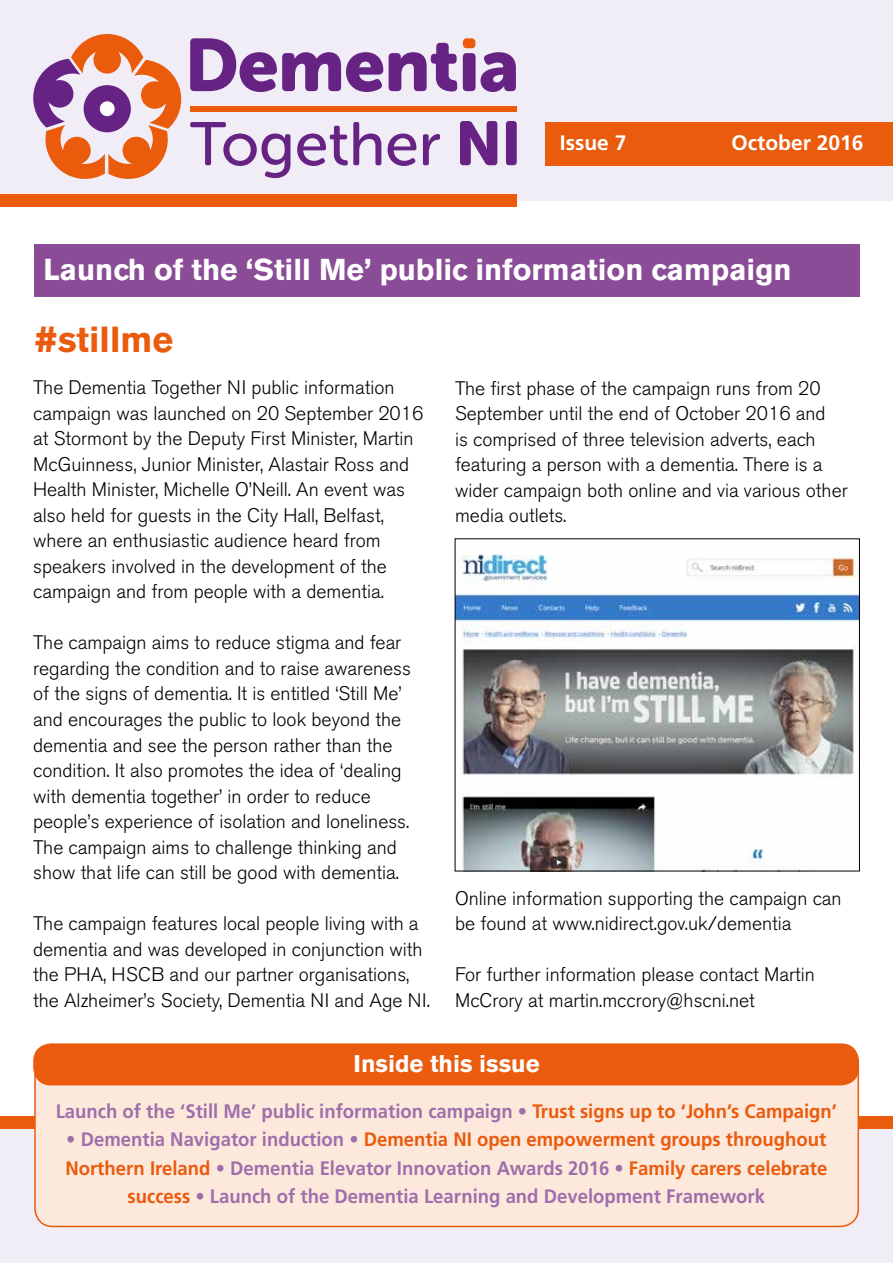
<style>
.page{position:relative;width:893px;height:1263px;background:#fff}
.page>*{position:absolute;margin:0;border:0;box-sizing:border-box;transform-origin:0 0}
.t1{font:700 36px "Akzidenz Grotesk BE";color:#ea5b0d}
.t2{font:700 30px "Akzidenz Grotesk BE";color:#fff}
.t3{font:700 24px "Akzidenz Grotesk BE";color:#fff}
.t4{font:700 21px "Frutiger";color:#fff}
.t5{font:300 19.5px/25.5px "Akzidenz Grotesk BE";color:#000}
.t6{font:700 19.5px/28.5px "Frutiger";color:#9f6fac;text-align:center;scale:.95 1}
.s1{color:#ea5b0d}
</style>
<div class="page">
<div style="left:0;top:0;width:893px;height:200px;background:#f1edf7"></div>
<div style="left:0;top:1121px;width:893px;height:142px;background:#f1edf7"></div>
<div style="left:0;top:1116px;width:893px;height:12px;background:#ea5b0d"></div>
<svg style="left:33px;top:34px;width:149px;height:145px"></svg>
<svg style="left:190px;top:38px;width:193px;height:54px"></svg>
<svg style="left:389px;top:43px;width:68px;height:48px"></svg>
<div style="left:463px;top:38px;width:12px;height:10px;background:#ea5b0b;border-radius:4px"></div>
<div style="left:463px;top:53px;width:13px;height:38px;background:#662383;border-radius:4px"></div>
<svg style="left:480px;top:52px;width:36px;height:40px"></svg>
<div style="left:190px;top:106px;width:327px;height:5px;background:#ea5b0b"></div>
<svg style="left:190px;top:122px;width:100px;height:56px"></svg>
<svg style="left:297px;top:122px;width:84px;height:44px"></svg>
<svg style="left:388px;top:134px;width:28px;height:32px"></svg>
<svg style="left:423px;top:134px;width:17px;height:31px"></svg>
<svg style="left:460px;top:121px;width:37px;height:44px"></svg>
<div style="left:506px;top:121px;width:11px;height:44px;background:#662383;border-radius:3px"></div>
<div style="left:84px;top:85px;width:47px;height:47px;background:#662383;border-radius:50%"></div>
<div style="left:100px;top:101px;width:15px;height:15px;background:#fff;border-radius:50%"></div>
<div style="left:546px;top:122px;width:347px;height:43px;background:#ea5b0d"></div>
<div style="left:0;top:194px;width:517px;height:12px;background:#ea5b0d"></div>
<div style="left:35px;top:1049px;width:823px;height:177px;background:#fde9db;border-radius:18px"></div>
<div style="left:34px;top:1049px;width:825px;height:178px;border:2px solid #ea5b0d;border-radius:18px"></div>
<div style="left:33px;top:1043px;width:826px;height:42px;background:#ea5b0d;border-radius:18px"></div>
<div style="left:34px;top:245px;width:825px;height:52px;background:#8a4c97"></div>
<img style="left:457px;top:554px;width:401px;height:315px">
<p class="t4" style="left:560px;top:131px;width:68px">Issue 7</p>
<p class="t4" style="left:732px;top:131px;width:133px">October 2016</p>
<h2 class="t2" style="left:43px;top:252px;width:750px">Launch of the ‘Still Me’ public information campaign</h2>
<h1 class="t1" style="left:34px;top:319px;width:140px">#stillme</h1>
<p class="t5" style="left:33px;top:375px;width:392px">The Dementia Together NI public information campaign was launched on 20 September 2016 at Stormont by the Deputy First Minister, Martin McGuinness, Junior Minister, Alastair Ross and Health Minister, Michelle O’Neill. An event was also held for guests in the City Hall, Belfast, where an enthusiastic audience heard from speakers involved in the development of the campaign and from people with a dementia.</p>
<p class="t5" style="left:33px;top:630px;width:379px">The campaign aims to reduce stigma and fear regarding the condition and to raise awareness of the signs of dementia. It is entitled ‘Still Me’ and encourages the public to look beyond the dementia and see the person rather than the condition. It also promotes the idea of ‘dealing with dementia together’ in order to reduce people’s experience of isolation and loneliness.<br>The campaign aims to challenge thinking and show that life can still be good with dementia.</p>
<p class="t5" style="left:33px;top:911px;width:398px">The campaign features local people living with a dementia and was developed in conjunction with the PHA, HSCB and our partner organisations, the Alzheimer’s Society, Dementia NI and Age NI.</p>
<p class="t5" style="left:455px;top:375px;width:394px">The first phase of the campaign runs from 20<br>September until the end of October 2016 and<br>is comprised of three television adverts, each featuring a person with a dementia. There is a wider campaign both online and via various other media outlets.</p>
<p class="t5" style="left:455px;top:885px;width:388px">Online information supporting the campaign can be found at www.nidirect.gov.uk/dementia</p>
<p class="t5" style="left:455px;top:962px;width:361px">For further information please contact Martin<br>McCrory at martin.mccrory@hscni.net</p>
<p class="t3" style="left:354px;top:1050px;width:188px">Inside this issue</p>
<p class="t6" style="left:56px;top:1096px;width:824px">Launch of the ‘Still Me’ public information campaign • <span class="s1">Trust signs up to ‘John’s Campaign’</span></p>
<p class="t6" style="left:65px;top:1125px;width:803px">• Dementia Navigator induction • <span class="s1">Dementia NI open empowerment groups throughout<br>Northern Ireland</span> • Dementia Elevator Innovation Awards 2016 • <span class="s1">Family carers celebrate success</span> • Launch of the Dementia Learning and Development Framework</p>
</div>
